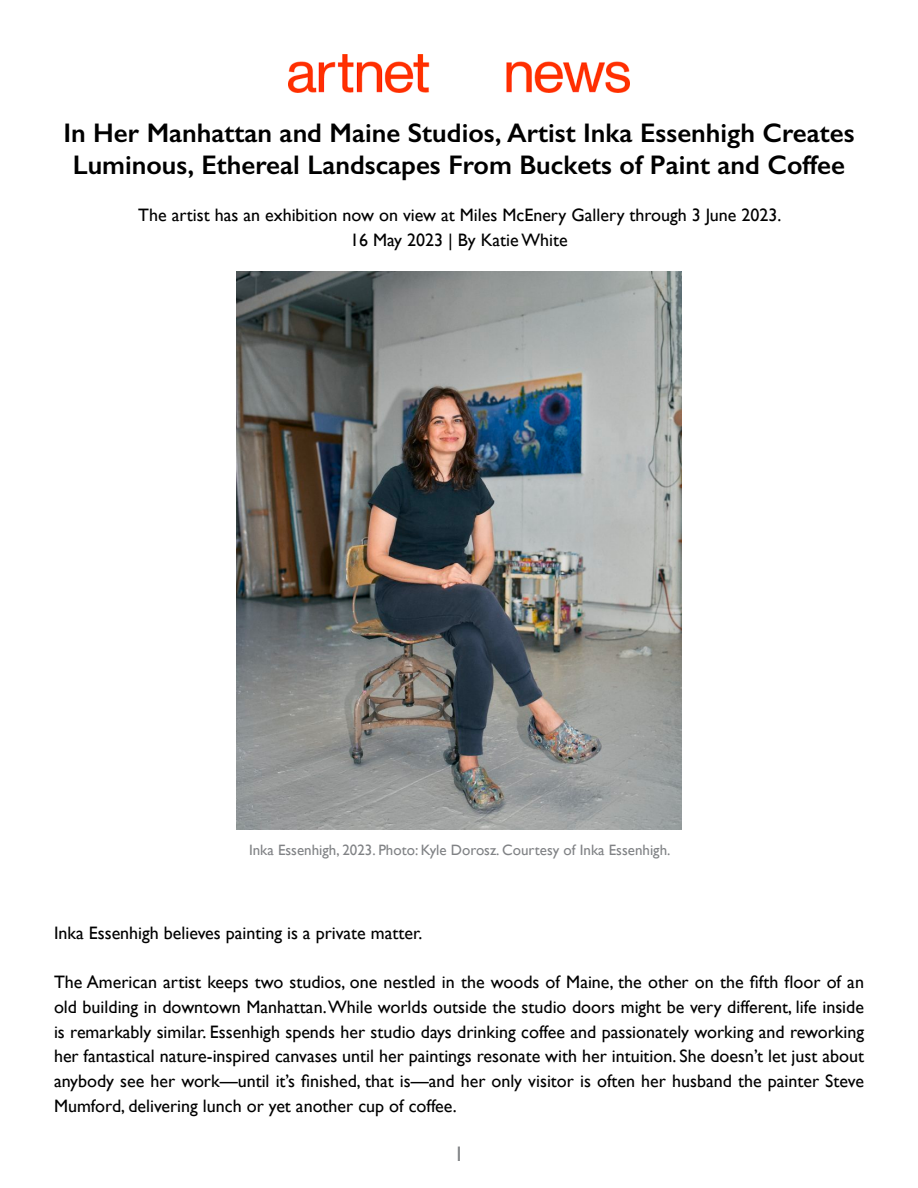
<style>
.page{position:relative;width:918px;height:1188px;background:#fff}
.page>*{position:absolute;margin:0;border:0;box-sizing:border-box;transform-origin:0 0}
.t1{font:600 27px/32.4px "Gill Sans";color:#000;text-align:center}
.t2{font:21px "Gill Sans";color:#808285}
.t3{font:18px/24.8px "Gill Sans";color:#000;text-align:center}
.t4{font:15px "Gill Sans";color:#808285}
</style>
<div class="page">
<img style="left:288px;top:54px;width:342px;height:38px">
<img style="left:236px;top:272px;width:446px;height:557px">
<h1 class="t1" style="left:63px;top:116px;width:793px">In Her Manhattan and Maine Studios, Artist Inka Essenhigh Creates<br>Luminous, Ethereal Landscapes From Buckets of Paint and Coffee</h1>
<p class="t3" style="left:138px;top:202px;width:645px">The artist has an exhibition now on view at Miles McEnery Gallery through 3 June 2023.<br>16 May 2023 | By Katie White</p>
<p class="t4" style="left:249px;top:841px;width:423px">Inka Essenhigh, 2023. Photo: Kyle Dorosz. Courtesy of Inka Essenhigh.</p>
<p class="t3" style="left:54px;top:920px;width:370px">Inka Essenhigh believes painting is a private matter.</p>
<p class="t3" style="left:54px;top:969px;width:812px;text-align:justify">The American artist keeps two studios, one nestled in the woods of Maine, the other on the fifth floor of an old building in downtown Manhattan. While worlds outside the studio doors might be very different, life inside is remarkably similar. Essenhigh spends her studio days drinking coffee and passionately working and reworking her fantastical nature-inspired canvases until her paintings resonate with her intuition. She doesn’t let just about anybody see her work—until it’s finished, that is—and her only visitor is often her husband the painter Steve Mumford, delivering lunch or yet another cup of coffee.</p>
<p class="t2" style="left:454px;top:1142px;width:12px">1</p>
</div>
